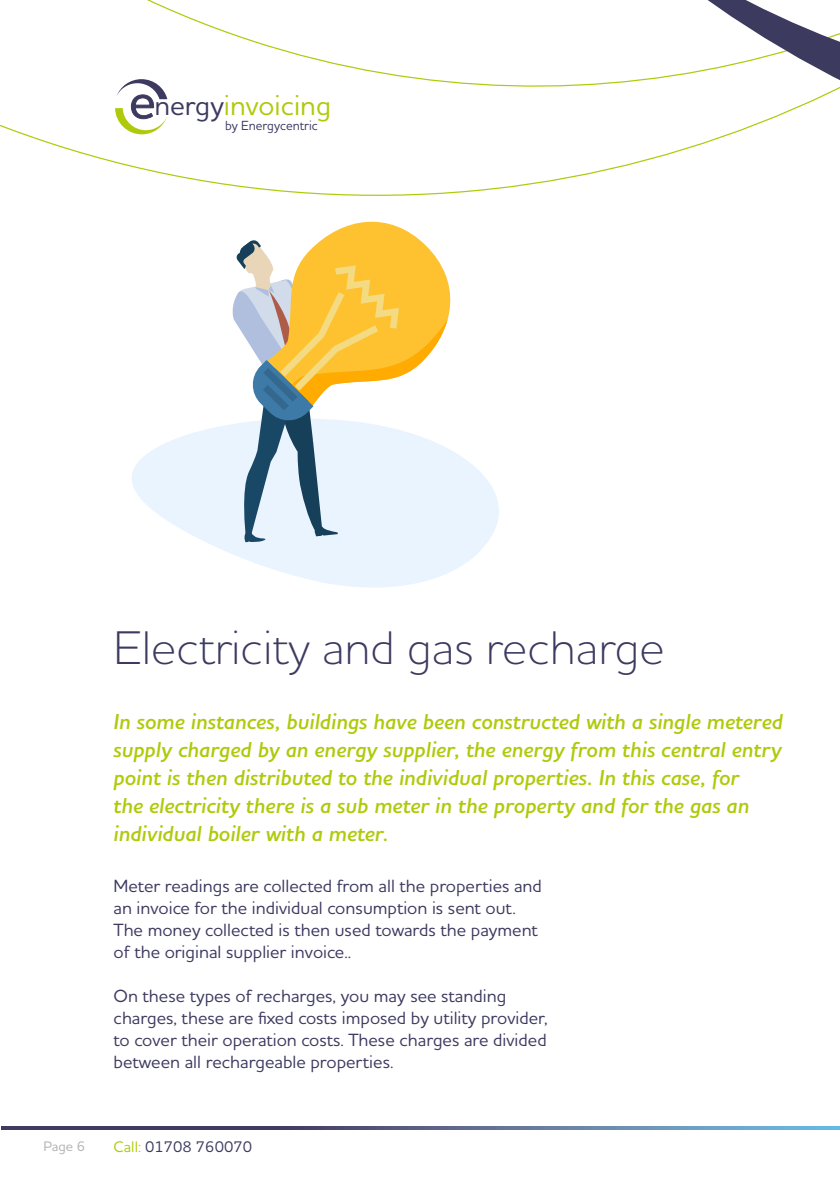
<style>
.page{position:relative;width:840px;height:1191px;background:#fff}
.page>*{position:absolute;margin:0;border:0;box-sizing:border-box;transform-origin:0 0}
.t1{font:300 48px "Houschka Pro";color:#3d3a60}
.t2{font:500 28.4px "Houschka Pro";color:#afca0b}
.t3{font:italic 600 22px/28px "Houschka Pro";color:#afca0b}
.t4{font:500 18px/22px "Houschka Pro";color:#3d3a60}
.t5{font:500 15.6px "Houschka Pro";color:#3d3a60}
.t6{font:500 14px "Houschka Pro";color:#b3b2b2}
.t7{font:500 13.4px "Houschka Pro";color:#3d3a60;scale:.95 1}
.s1{color:#3d3a60}
.s2{color:#afca0b}
</style>
<div class="page">
<svg style="left:1px;top:1126px;width:838px;height:3px;background:#56688d"></svg>
<svg style="left:0;top:0;width:564px;height:196px"></svg>
<svg style="left:564px;top:0;width:275px;height:179px"></svg>
<svg style="left:115px;top:79px;width:52px;height:56px"></svg>
<svg style="left:132px;top:425px;width:367px;height:163px;fill:#eaf4fe"></svg>
<svg style="left:227px;top:221px;width:235px;height:321px"></svg>
<h2 class="t2" style="left:154px;top:87px;width:178px"><span class="s1">nergy</span>invoicing</h2>
<p class="t7" style="left:225px;top:117px;width:99px">by Energycentric</p>
<h1 class="t1" style="left:113px;top:617px;width:552px">Electricity and gas recharge</h1>
<p class="t3" style="left:113px;top:707px;width:670px">In some instances, buildings have been constructed with a single metered supply charged by an energy supplier, the energy from this central entry point is then distributed to the individual properties. In this case, for<br>the electricity there is a sub meter in the property and for the gas an individual boiler with a meter.</p>
<p class="t4" style="left:113px;top:874px;width:430px">Meter readings are collected from all the properties and an invoice for the individual consumption is sent out.<br>The money collected is then used towards the payment of the original supplier invoice..</p>
<p class="t4" style="left:113px;top:984px;width:435px">On these types of recharges, you may see standing charges, these are fixed costs imposed by utility provider, to cover their operation costs. These charges are divided between all rechargeable properties.</p>
<p class="t6" style="left:43px;top:1136px;width:43px">Page 6</p>
<p class="t5" style="left:113px;top:1136px;width:140px"><span class="s2">Call:</span> 01708 760070</p>
</div>
